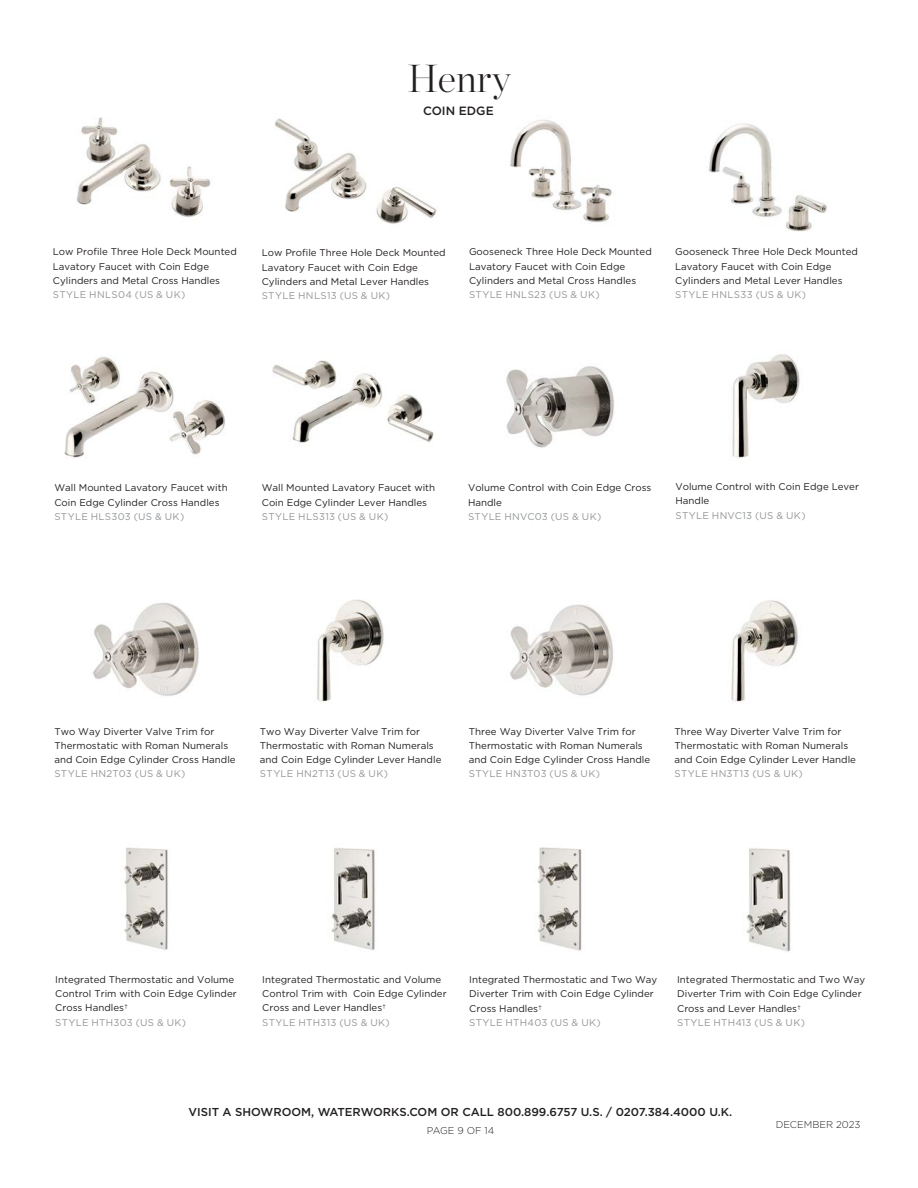
<style>
.page{position:relative;width:918px;height:1188px;background:#fff}
.page>*{position:absolute;margin:0;border:0;box-sizing:border-box;transform-origin:0 0}
.t1{font:200 39px "Chronicle Display";color:#231f20}
.t2{font:500 12px "Gotham";color:#231f20}
.t3{font:500 11.55px "Gotham";color:#231f20}
.t4{font:300 9.9px "Gotham";color:#231f20}
.Text__LIGHT_-_6_5_9_5__0{font:9.75px/14.2px "Gotham";color:#231f20}
.Text__product_number{font:9.75px "Gotham";letter-spacing:.03em;color:#939598}
.s1{font-weight:300}
</style>
<div class="page">
<img style="left:708px;top:123px;width:119px;height:109px">
<img style="left:506px;top:366px;width:108px;height:82px">
<img style="left:93px;top:603px;width:106px;height:93px">
<img style="left:510px;top:604px;width:103px;height:92px">
<img style="left:317px;top:599px;width:67px;height:103px">
<img style="left:731px;top:600px;width:67px;height:104px">
<img style="left:64px;top:356px;width:161px;height:102px">
<img style="left:732px;top:354px;width:68px;height:104px">
<img style="left:272px;top:360px;width:162px;height:83px">
<img style="left:76px;top:117px;width:135px;height:100px">
<img style="left:275px;top:118px;width:162px;height:106px">
<img style="left:510px;top:120px;width:102px;height:103px">
<img style="left:124px;top:847px;width:44px;height:103px">
<img style="left:537px;top:847px;width:45px;height:104px">
<img style="left:331px;top:848px;width:44px;height:102px">
<img style="left:746px;top:848px;width:45px;height:104px">
<h1 class="t1" style="left:408px;top:49px;width:104px">Henry</h1>
<p class="t2" style="left:423px;top:102px;width:72px">COIN EDGE</p>
<p class="Text__LIGHT_-_6_5_9_5__0" style="left:53px;top:245px;width:185px">Low Profile Three Hole Deck Mounted<br>Lavatory Faucet with Coin Edge<br>Cylinders and Metal Cross Handles</p>
<p class="Text__product_number" style="left:53px;top:288px;width:134px">STYLE HNLS04 (US &amp; UK)</p>
<p class="Text__LIGHT_-_6_5_9_5__0" style="left:262px;top:246px;width:185px">Low Profile Three Hole Deck Mounted<br>Lavatory Faucet with Coin Edge<br>Cylinders and Metal Lever Handles</p>
<p class="Text__product_number" style="left:262px;top:289px;width:130px">STYLE HNLS13 (US &amp; UK)</p>
<p class="Text__LIGHT_-_6_5_9_5__0" style="left:469px;top:245px;width:184px">Gooseneck Three Hole Deck Mounted<br>Lavatory Faucet with Coin Edge<br>Cylinders and Metal Cross Handles</p>
<p class="Text__product_number" style="left:469px;top:288px;width:132px">STYLE HNLS23 (US &amp; UK)</p>
<p class="Text__LIGHT_-_6_5_9_5__0" style="left:675px;top:245px;width:184px">Gooseneck Three Hole Deck Mounted<br>Lavatory Faucet with Coin Edge<br>Cylinders and Metal Lever Handles</p>
<p class="Text__product_number" style="left:675px;top:289px;width:132px">STYLE HNLS33 (US &amp; UK)</p>
<p class="Text__LIGHT_-_6_5_9_5__0" style="left:54px;top:481px;width:175px">Wall Mounted Lavatory Faucet with<br>Coin Edge Cylinder Cross Handles</p>
<p class="Text__product_number" style="left:54px;top:510px;width:131px">STYLE HLS303 (US &amp; UK)</p>
<p class="Text__LIGHT_-_6_5_9_5__0" style="left:262px;top:481px;width:175px">Wall Mounted Lavatory Faucet with<br>Coin Edge Cylinder Lever Handles</p>
<p class="Text__product_number" style="left:262px;top:510px;width:128px">STYLE HLS313 (US &amp; UK)</p>
<p class="Text__LIGHT_-_6_5_9_5__0" style="left:468px;top:481px;width:185px">Volume Control with Coin Edge Cross<br>Handle</p>
<p class="Text__product_number" style="left:468px;top:510px;width:135px">STYLE HNVC03 (US &amp; UK)</p>
<p class="Text__LIGHT_-_6_5_9_5__0" style="left:675px;top:479px;width:185px">Volume Control with Coin Edge Lever<br>Handle</p>
<p class="Text__product_number" style="left:675px;top:509px;width:132px">STYLE HNVC13 (US &amp; UK)</p>
<p class="Text__LIGHT_-_6_5_9_5__0" style="left:54px;top:724px;width:183px">Two Way Diverter Valve Trim for<br>Thermostatic with Roman Numerals and Coin Edge Cylinder Cross Handle</p>
<p class="Text__product_number" style="left:54px;top:768px;width:132px">STYLE HN2T03 (US &amp; UK)</p>
<p class="Text__LIGHT_-_6_5_9_5__0" style="left:260px;top:724px;width:183px">Two Way Diverter Valve Trim for<br>Thermostatic with Roman Numerals and Coin Edge Cylinder Lever Handle</p>
<p class="Text__product_number" style="left:260px;top:768px;width:130px">STYLE HN2T13 (US &amp; UK)</p>
<p class="Text__LIGHT_-_6_5_9_5__0" style="left:469px;top:724px;width:183px">Three Way Diverter Valve Trim for<br>Thermostatic with Roman Numerals and Coin Edge Cylinder Cross Handle</p>
<p class="Text__product_number" style="left:469px;top:768px;width:133px">STYLE HN3T03 (US &amp; UK)</p>
<p class="Text__LIGHT_-_6_5_9_5__0" style="left:675px;top:724px;width:183px">Three Way Diverter Valve Trim for<br>Thermostatic with Roman Numerals and Coin Edge Cylinder Lever Handle</p>
<p class="Text__product_number" style="left:675px;top:768px;width:130px">STYLE HN3T13 (US &amp; UK)</p>
<p class="Text__LIGHT_-_6_5_9_5__0" style="left:55px;top:972px;width:183px">Integrated Thermostatic and Volume<br>Control Trim with Coin Edge Cylinder<br>Cross Handles<span class="s1">†</span></p>
<p class="Text__product_number" style="left:55px;top:1016px;width:132px">STYLE HTH303 (US &amp; UK)</p>
<p class="Text__LIGHT_-_6_5_9_5__0" style="left:262px;top:972px;width:186px">Integrated Thermostatic and Volume<br>Control Trim with Coin Edge Cylinder<br>Cross and Lever Handles<span class="s1">†</span></p>
<p class="Text__product_number" style="left:262px;top:1016px;width:129px">STYLE HTH313 (US &amp; UK)</p>
<p class="Text__LIGHT_-_6_5_9_5__0" style="left:469px;top:972px;width:189px">Integrated Thermostatic and Two Way<br>Diverter Trim with Coin Edge Cylinder<br>Cross Handles<span class="s1">†</span></p>
<p class="Text__product_number" style="left:469px;top:1016px;width:133px">STYLE HTH403 (US &amp; UK)</p>
<p class="Text__LIGHT_-_6_5_9_5__0" style="left:677px;top:972px;width:189px">Integrated Thermostatic and Two Way<br>Diverter Trim with Coin Edge Cylinder<br>Cross and Lever Handles<span class="s1">†</span></p>
<p class="Text__product_number" style="left:677px;top:1016px;width:129px">STYLE HTH413 (US &amp; UK)</p>
<p class="t3" style="left:189px;top:1105px;width:545px">VISIT A SHOWROOM, WATERWORKS.COM OR CALL 800.899.6757 U.S. / 0207.384.4000 U.K.</p>
<p class="t4" style="left:427px;top:1124px;width:69px">PAGE 9 OF 14</p>
<p class="t4" style="left:776px;top:1119px;width:86px">DECEMBER 2023</p>
</div>
